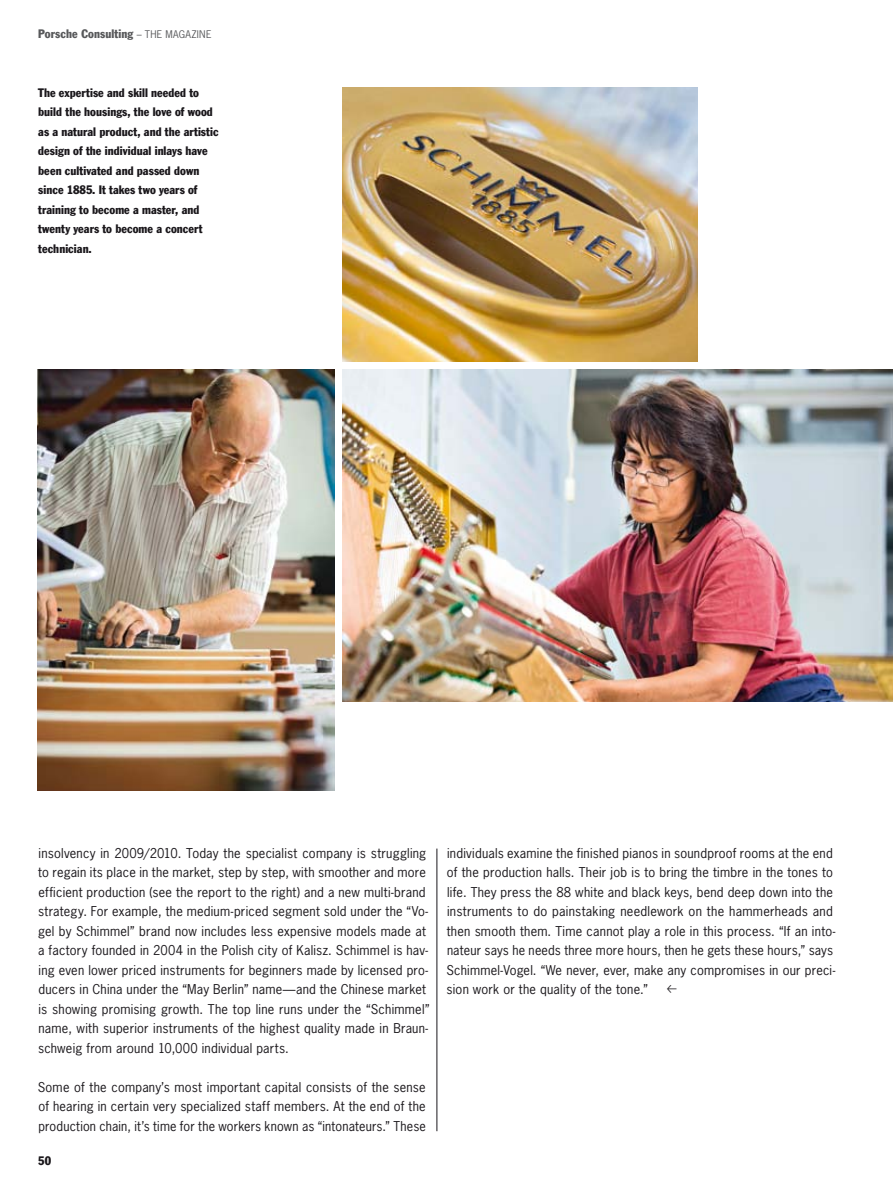
<style>
.page{position:relative;width:893px;height:1191px;background:#fff}
.page>*{position:absolute;margin:0;border:0;box-sizing:border-box;transform-origin:0 0}
.t1{font:12.75px/19.5px "Porsche News Gothic";letter-spacing:.02em;color:#1a171b}
.t2{font:condensed 12px/19.5px "Porsche Franklin Gothic";letter-spacing:.005em;color:#1a171b}
.t3{font:condensed 12px "Porsche Franklin Gothic";letter-spacing:.01em;color:#57585a}
.s1{font-family:"Porsche News Gothic";font-stretch:normal;font-size:9.9px}
</style>
<div class="page">
<img style="left:38px;top:370px;width:296px;height:421px">
<img style="left:342px;top:87px;width:355px;height:274px">
<img style="left:342px;top:370px;width:551px;height:331px">
<hr style="left:437px;top:848px;width:1px;height:283px;background:#1a171b">
<p class="t3" style="left:38px;top:27px;width:175px">Porsche Consulting <span class="s1">– the MAGAZINe</span></p>
<p class="t2" style="left:38px;top:83px;width:182px">The expertise and skill needed to build the housings, the love of wood as a natural product, and the artistic design of the individual inlays have been cultivated and passed down since 1885. It takes two years of training to become a master, and twenty years to become a concert technician.</p>
<p class="t1" style="left:38px;top:843px;width:393px">insolvency in 2009/2010. Today the specialist company is struggling to regain its place in the market, step by step, with smoother and more efficient production (see the report to the right) and a new multi-brand strategy. For example, the medium-priced segment sold under the “Vo&shy;gel by Schimmel” brand now includes less expensive models made at a factory founded in 2004 in the Polish city of Kalisz. Schimmel is hav&shy;ing even lower priced instruments for beginners made by licensed pro&shy;ducers in China under the “May Berlin” name—and the Chinese market is showing promising growth. The top line runs under the “Schimmel” name, with superior instruments of the highest quality made in Braun&shy;schweig from around 10,000 individual parts.</p>
<p class="t1" style="left:38px;top:1077px;width:389px;text-align:justify">Some of the company’s most important capital consists of the sense of hearing in certain very specialized staff members. At the end of the production chain, it’s time for the workers known as “intonateurs.” These</p>
<p class="t2" style="left:38px;top:1151px;width:14px">50</p>
<p class="t1" style="left:446px;top:843px;width:390px">individuals examine the finished pianos in soundproof rooms at the end of the production halls. Their job is to bring the timbre in the tones to life. They press the 88 white and black keys, bend deep down into the instruments to do painstaking needlework on the hammerheads and then smooth them. Time cannot play a role in this process. “If an into&shy;nateur says he needs three more hours, then he gets these hours,” says Schimmel-Vogel. “We never, ever, make any compromises in our preci&shy;sion work or the quality of the tone.”</p>
</div>
